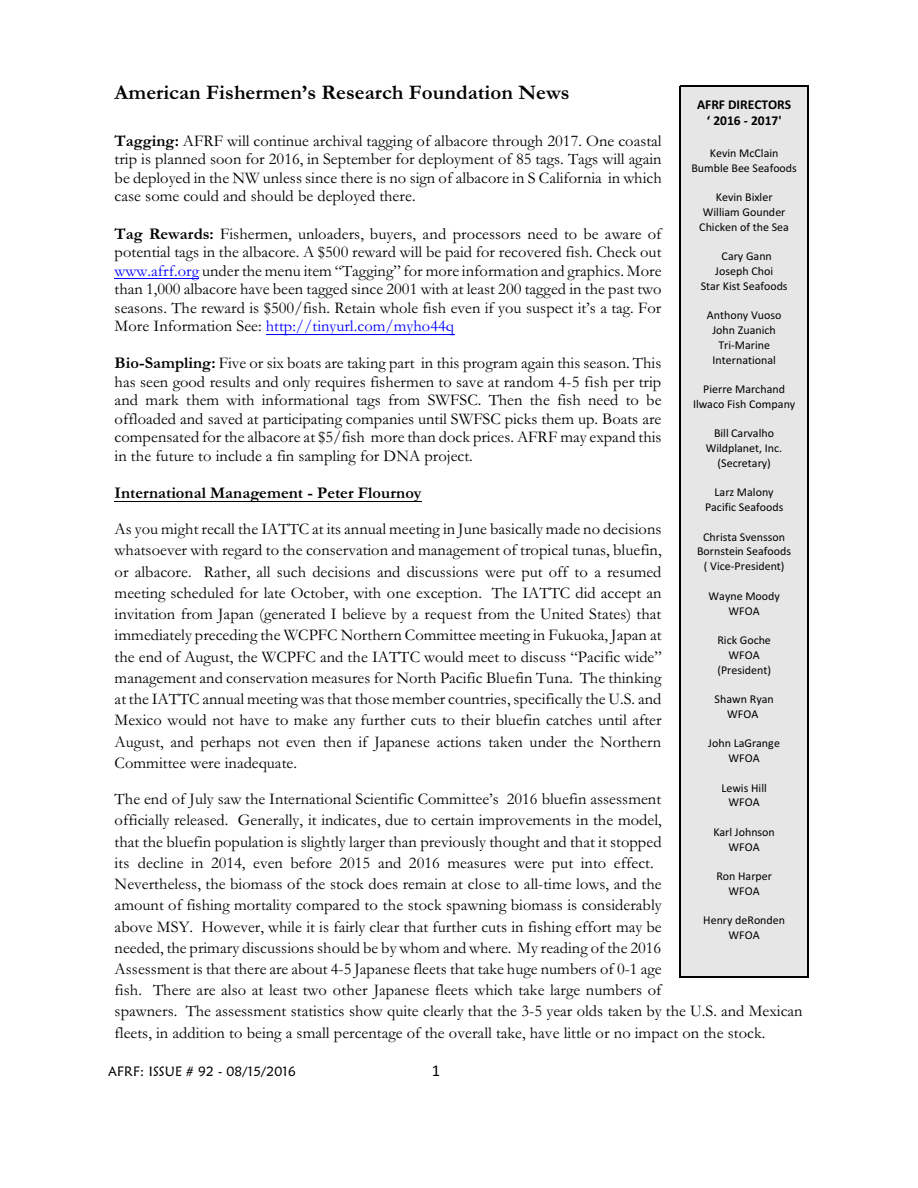
<style>
.page{position:relative;width:918px;height:1188px;background:#fff}
.page>*{position:absolute;margin:0;border:0;box-sizing:border-box;transform-origin:0 0}
.t1{font:700 21px "Garamond";color:#000}
.t2{font:16.5px/21.3px "Garamond";color:#000;text-align:justify}
.t3{font:700 16.5px "Garamond";color:#000}
.t4{font:16.5px "Calibri";color:#000}
.t5{font:700 13.5px/16.4px "Calibri";color:#000;text-align:center}
.t6{font:13.5px "Maiandra GD";letter-spacing:.015em;color:#000}
.t7{font:12px/14.7px "Calibri";color:#000;text-align:center}
.s1{font-weight:700}
.s2{color:#00f}
</style>
<div class="page">
<div style="left:680px;top:86px;width:128px;height:891px;background:#e6e6e6"></div>
<hr style="left:680px;top:86px;width:1px;height:891px;background:#000">
<hr style="left:807px;top:86px;width:1px;height:891px;background:#000">
<hr style="left:680px;top:86px;width:128px;height:1px;background:#000">
<hr style="left:680px;top:976px;width:128px;height:1px;background:#000">
<hr style="left:115px;top:278px;width:84px;height:1px;background:#00f">
<hr style="left:266px;top:334px;width:188px;height:1px;background:#00f">
<hr style="left:115px;top:501px;width:307px;height:1px;background:#000">
<p class="t1" style="left:115px;top:85px;width:457px">American Fishermen’s Research Foundation News</p>
<p class="t2" style="left:115px;top:133px;width:549px;line-height:18.6px"><span class="s1">Tagging:</span> AFRF will continue archival tagging of albacore through 2017. One coastal trip is planned soon for 2016, in September for deployment of 85 tags. Tags will again be deployed in the NW unless since there is no sign of albacore in S California in which case some could and should be deployed there.</p>
<p class="t2" style="left:115px;top:226px;width:548px;line-height:18.6px"><span class="s1">Tag Rewards:</span> Fishermen, unloaders, buyers, and processors need to be aware of potential tags in the albacore. A $500 reward will be paid for recovered fish. Check out <span class="s2">www.afrf.org</span> under the menu item “Tagging” for more information and graphics. More than 1,000 albacore have been tagged since 2001 with at least 200 tagged in the past two seasons. The reward is $500/fish. Retain whole fish even if you suspect it’s a tag. For More Information See: <span class="s2">http://tinyurl.com/myho44q</span></p>
<p class="t2" style="left:115px;top:356px;width:548px;line-height:18.6px"><span class="s1">Bio-Sampling:</span> Five or six boats are taking part in this program again this season. This has seen good results and only requires fishermen to save at random 4-5 fish per trip and mark them with informational tags from SWFSC. Then the fish need to be offloaded and saved at participating companies until SWFSC picks them up. Boats are compensated for the albacore at $5/fish more than dock prices. AFRF may expand this in the future to include a fin sampling for DNA project.</p>
<p class="t3" style="left:115px;top:487px;width:309px">International Management - Peter Flournoy</p>
<p class="t2" style="left:115px;top:520px;width:549px">As you might recall the IATTC at its annual meeting in June basically made no decisions whatsoever with regard to the conservation and management of tropical tunas, bluefin, or albacore. Rather, all such decisions and discussions were put off to a resumed meeting scheduled for late October, with one exception. The IATTC did accept an invitation from Japan (generated I believe by a request from the United States) that immediately preceding the WCPFC Northern Committee meeting in Fukuoka, Japan at the end of August, the WCPFC and the IATTC would meet to discuss “Pacific wide” management and conservation measures for North Pacific Bluefin Tuna. The thinking at the IATTC annual meeting was that those member countries, specifically the U.S. and Mexico would not have to make any further cuts to their bluefin catches until after August, and perhaps not even then if Japanese actions taken under the Northern Committee were inadequate.</p>
<p class="t2" style="left:115px;top:790px;width:690px;text-align:left">The end of July saw the International Scientific Committee’s 2016 bluefin assessment<br>officially released. Generally, it indicates, due to certain improvements in the model,<br>that the bluefin population is slightly larger than previously thought and that it stopped<br>its decline in 2014, even before 2015 and 2016 measures were put into effect.<br>Nevertheless, the biomass of the stock does remain at close to all-time lows, and the<br>amount of fishing mortality compared to the stock spawning biomass is considerably<br>above MSY. However, while it is fairly clear that further cuts in fishing effort may be<br>needed, the primary discussions should be by whom and where. My reading of the 2016<br>Assessment is that there are about 4-5 Japanese fleets that take huge numbers of 0-1 age<br>fish. There are also at least two other Japanese fleets which take large numbers of<br>spawners. The assessment statistics show quite clearly that the 3-5 year olds taken by the U.S. and Mexican fleets, in addition to being a small percentage of the overall take, have little or no impact on the stock.</p>
<p class="t6" style="left:108px;top:1065px;width:189px">AFRF: ISSUE # 92 - 08/15/2016</p>
<p class="t4" style="left:432px;top:1063px;width:10px">1</p>
<p class="t5" style="left:697px;top:98px;width:96px">AFRF DIRECTORS ‘ 2016 - 2017'</p>
<p class="t7" style="left:691px;top:147px;width:107px">Kevin McClain<br>Bumble Bee Seafoods</p>
<p class="t7" style="left:699px;top:191px;width:91px">Kevin Bixler<br>William Gounder<br>Chicken of the Sea</p>
<p class="t7" style="left:701px;top:250px;width:88px">Cary Gann<br>Joseph Choi<br>Star Kist Seafoods</p>
<p class="t7" style="left:707px;top:309px;width:76px">Anthony Vuoso<br>John Zuanich<br>Tri-Marine<br>International</p>
<p class="t7" style="left:693px;top:383px;width:104px">Pierre Marchand<br>Ilwaco Fish Company</p>
<p class="t7" style="left:706px;top:427px;width:78px">Bill Carvalho<br>Wildplanet, Inc. (Secretary)</p>
<p class="t7" style="left:705px;top:486px;width:80px">Larz Malony<br>Pacific Seafoods</p>
<p class="t7" style="left:697px;top:530px;width:95px">Christa Svensson<br>Bornstein Seafoods ( Vice-President)</p>
<p class="t7" style="left:708px;top:589px;width:73px">Wayne Moody<br>WFOA</p>
<p class="t7" style="left:717px;top:634px;width:55px">Rick Goche<br>WFOA (President)</p>
<p class="t7" style="left:715px;top:693px;width:61px">Shawn Ryan<br>WFOA</p>
<p class="t7" style="left:708px;top:737px;width:73px">John LaGrange<br>WFOA</p>
<p class="t7" style="left:721px;top:781px;width:47px">Lewis Hill<br>WFOA</p>
<p class="t7" style="left:713px;top:826px;width:63px">Karl Johnson<br>WFOA</p>
<p class="t7" style="left:716px;top:870px;width:57px">Ron Harper<br>WFOA</p>
<p class="t7" style="left:703px;top:914px;width:83px">Henry deRonden<br>WFOA</p>
</div>
